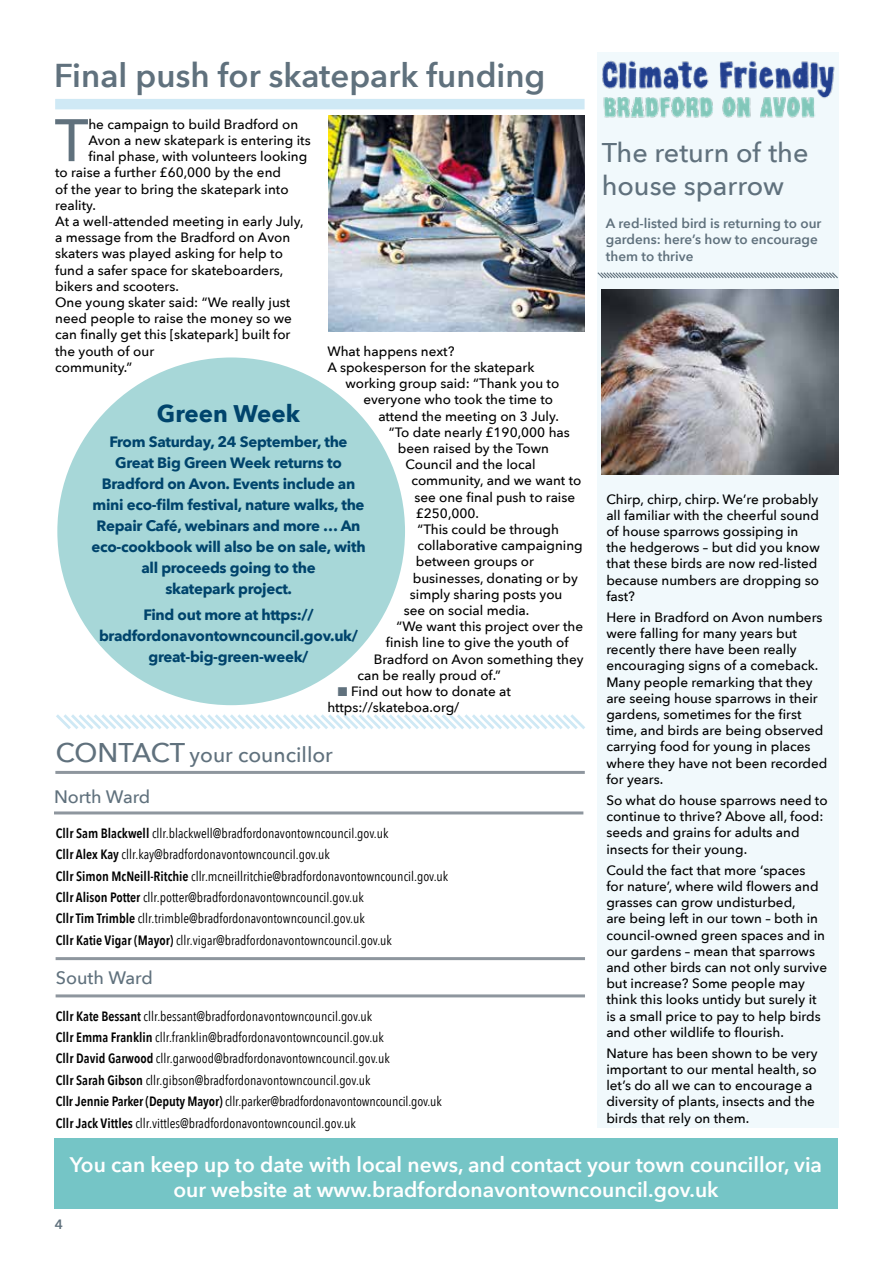
<style>
.page{position:relative;width:893px;height:1263px;background:#fff}
.page>*{position:absolute;margin:0;border:0;box-sizing:border-box;transform-origin:0 0}
.t1{font:500 59.25px "Avenir Next";color:#60717d}
.t2{font:600 33px "Avenir Next";color:#60717d}
.t3{font:500 27px/33px "Avenir Next";color:#60717d}
.t4{font:700 24px "Avenir Next";color:#00446c}
.t5{font:600 21px/25.2px "Avenir Next";color:#fff;text-align:center}
.t6{font:500 21px "Avenir Next";color:#60717d}
.t7{font:500 18px "Avenir Next";color:#60717d}
.t8{font:700 15px/21px "Avenir Next";letter-spacing:-.02em;color:#00446c;text-align:center}
.t9{font:500 13.5px/16.2px "Avenir Next";color:#000}
.t10{font:13.5px/21.5px "Avenir Next Condensed";color:#000}
.t11{font:600 13.5px/16.2px "Avenir Next";color:#60717d}
.s1{color:#60717d}
.s2{font-size:27px}
.s3{font-weight:600}
</style>
<div class="page">
<div style="left:597px;top:53px;width:242px;height:1075px;background:#f1f9fc"></div>
<div style="left:54px;top:1139px;width:784px;height:70px;background:#75c5c6"></div>
<img style="left:602px;top:60px;width:233px;height:58px">
<svg style="left:56px;top:714px;width:529px;height:15px"></svg>
<hr style="left:54px;top:811px;width:529px;height:3px;background:#8e969e">
<hr style="left:55px;top:771px;width:530px;height:3px;background:#8e969e">
<hr style="left:56px;top:994px;width:529px;height:3px;background:#8e969e">
<hr style="left:56px;top:957px;width:529px;height:3px;background:#8e969e">
<svg style="left:597px;top:272px;width:241px;height:7px"></svg>
<div style="left:57px;top:357px;width:348px;height:348px;background:#a7d7d8;border-radius:50%"></div>
<img style="left:602px;top:289px;width:237px;height:185px">
<div style="left:55px;top:99px;width:530px;height:10px;background:#cfe9f5"></div>
<img style="left:328px;top:115px;width:257px;height:217px">
<h2 class="t2" style="left:54px;top:47px;width:493px">Final push for skatepark funding</h2>
<h1 class="t1" style="left:55px;top:90px;width:35px">T</h1>
<p class="t9" style="left:88px;top:115px;width:211px">he campaign to build Bradford on</p>
<p class="t9" style="left:88px;top:132px;width:224px">Avon a new skatepark is entering its</p>
<p class="t9" style="left:88px;top:148px;width:220px">final phase, with volunteers looking</p>
<p class="t9" style="left:55px;top:164px;width:227px">to raise a further £60,000 by the end</p>
<p class="t9" style="left:55px;top:180px;width:235px">of the year to bring the skatepark into</p>
<p class="t9" style="left:55px;top:196px;width:42px">reality.</p>
<p class="t9" style="left:55px;top:213px;width:250px">At a well-attended meeting in early July,</p>
<p class="t9" style="left:55px;top:229px;width:237px">a message from the Bradford on Avon</p>
<p class="t9" style="left:55px;top:245px;width:229px">skaters was played asking for help to</p>
<p class="t9" style="left:55px;top:261px;width:230px">fund a safer space for skateboarders,</p>
<p class="t9" style="left:55px;top:277px;width:125px">bikers and scooters.</p>
<p class="t9" style="left:55px;top:294px;width:237px">One young skater said: “We really just</p>
<p class="t9" style="left:55px;top:310px;width:238px">need people to raise the money so we</p>
<p class="t9" style="left:55px;top:326px;width:237px">can finally get this [skatepark] built for</p>
<p class="t9" style="left:55px;top:342px;width:101px">the youth of our</p>
<p class="t9" style="left:55px;top:358px;width:79px">community.”</p>
<p class="t9" style="left:327px;top:343px;width:129px">What happens next?</p>
<p class="t9" style="left:327px;top:359px;width:209px">A spokesperson for the skatepark</p>
<p class="t9" style="left:345px;top:375px;width:215px">working group said: “Thank you to</p>
<p class="t9" style="left:363px;top:391px;width:191px">everyone who took the time to</p>
<p class="t9" style="left:378px;top:407px;width:182px">attend the meeting on 3 July.</p>
<p class="t9" style="left:389px;top:424px;width:183px">“To date nearly £190,000 has</p>
<p class="t9" style="left:398px;top:440px;width:153px">been raised by the Town</p>
<p class="t9" style="left:405px;top:456px;width:132px">Council and the local</p>
<p class="t9" style="left:411px;top:472px;width:172px">community, and we want to</p>
<p class="t9" style="left:414px;top:488px;width:162px">see one final push to raise</p>
<p class="t9" style="left:416px;top:505px;width:65px">£250,000.</p>
<p class="t9" style="left:417px;top:521px;width:143px">“This could be through</p>
<p class="t9" style="left:417px;top:537px;width:167px">collaborative campaigning</p>
<p class="t9" style="left:416px;top:553px;width:120px">between groups or</p>
<p class="t9" style="left:413px;top:569px;width:167px">businesses, donating or by</p>
<p class="t9" style="left:410px;top:586px;width:154px">simply sharing posts you</p>
<p class="t9" style="left:404px;top:602px;width:127px">see on social media.</p>
<p class="t9" style="left:396px;top:618px;width:188px">“We want this project over the</p>
<p class="t9" style="left:386px;top:634px;width:184px">finish line to give the youth of</p>
<p class="t9" style="left:374px;top:650px;width:211px">Bradford on Avon something they</p>
<p class="t9" style="left:357px;top:667px;width:145px">can be really proud of.”</p>
<p class="t9" style="left:327px;top:683px;width:185px;text-indent:10px"><span class="s1">■</span> Find out how to donate at https://skateboa.org/</p>
<h3 class="t4" style="left:157px;top:393px;width:145px">Green Week</h3>
<p class="t8" style="left:92px;top:431px;width:276px">From Saturday, 24 September, the<br>Great Big Green Week returns to<br>Bradford on Avon. Events include an mini eco-film festival, nature walks, the<br>Repair Café, webinars and more … An eco-cookbook will also be on sale, with all proceeds going to the<br>skatepark project.</p>
<p class="t8" style="left:99px;top:604px;width:261px">Find out more at https:// bradfordonavontowncouncil.gov.uk/ great-big-green-week/</p>
<h3 class="t6" style="left:56px;top:737px;width:279px"><span class="s2">CONTACT</span> your councillor</h3>
<h3 class="t7" style="left:54px;top:781px;width:98px">North Ward</h3>
<p class="t10" style="left:56px;top:822px;width:394px"><span class="s3">Cllr Sam Blackwell</span> cllr.blackwell@bradfordonavontowncouncil.gov.uk<br><span class="s3">Cllr Alex Kay</span> cllr.kay@bradfordonavontowncouncil.gov.uk<br><span class="s3">Cllr Simon McNeill-Ritchie</span> cllr.mcneillritchie@bradfordonavontowncouncil.gov.uk <span class="s3">Cllr Alison Potter</span> cllr.potter@bradfordonavontowncouncil.gov.uk<br><span class="s3">Cllr Tim Trimble</span> cllr.trimble@bradfordonavontowncouncil.gov.uk<br><span class="s3">Cllr Katie Vigar (Mayor)</span> cllr.vigar@bradfordonavontowncouncil.gov.uk</p>
<h3 class="t7" style="left:56px;top:963px;width:98px">South Ward</h3>
<p class="t10" style="left:56px;top:1004px;width:387px"><span class="s3">Cllr Kate Bessant</span> cllr.bessant@bradfordonavontowncouncil.gov.uk<br><span class="s3">Cllr Emma Franklin</span> cllr.franklin@bradfordonavontowncouncil.gov.uk<br><span class="s3">Cllr David Garwood</span> cllr.garwood@bradfordonavontowncouncil.gov.uk<br><span class="s3">Cllr Sarah Gibson</span> cllr.gibson@bradfordonavontowncouncil.gov.uk<br><span class="s3">Cllr Jennie Parker (Deputy Mayor)</span> cllr.parker@bradfordonavontowncouncil.gov.uk <span class="s3">Cllr Jack Vittles</span> cllr.vittles@bradfordonavontowncouncil.gov.uk</p>
<h3 class="t3" style="left:602px;top:135px;width:208px">The return of the house sparrow</h3>
<p class="t11" style="left:606px;top:215px;width:217px">A red-listed bird is returning to our gardens: here’s how to encourage them to thrive</p>
<p class="t9" style="left:606px;top:490px;width:215px">Chirp, chirp, chirp. We’re probably all familiar with the cheerful sound of house sparrows gossiping in the hedgerows – but did you know that these birds are now red-listed because numbers are dropping so fast?</p>
<p class="t9" style="left:606px;top:609px;width:223px">Here in Bradford on Avon numbers were falling for many years but recently there have been really encouraging signs of a comeback.<br>Many people remarking that they are seeing house sparrows in their gardens, sometimes for the first time, and birds are being observed carrying food for young in places where they have not been recorded for years.</p>
<p class="t9" style="left:606px;top:792px;width:223px">So what do house sparrows need to continue to thrive? Above all, food: seeds and grains for adults and insects for their young.</p>
<p class="t9" style="left:606px;top:861px;width:222px">Could the fact that more ‘spaces<br>for nature’, where wild flowers and grasses can grow undisturbed,<br>are being left in our town – both in council-owned green spaces and in our gardens – mean that sparrows and other birds can not only survive but increase? Some people may think this looks untidy but surely it is a small price to pay to help birds and other wildlife to flourish.</p>
<p class="t9" style="left:606px;top:1044px;width:213px">Nature has been shown to be very important to our mental health, so let’s do all we can to encourage a diversity of plants, insects and the birds that rely on them.</p>
<h3 class="t5" style="left:70px;top:1151px;width:754px">You can keep up to date with local news, and contact your town councillor, via our website at www.bradfordonavontowncouncil.gov.uk</h3>
<p class="t11" style="left:55px;top:1216px;width:10px">4</p>
</div>
